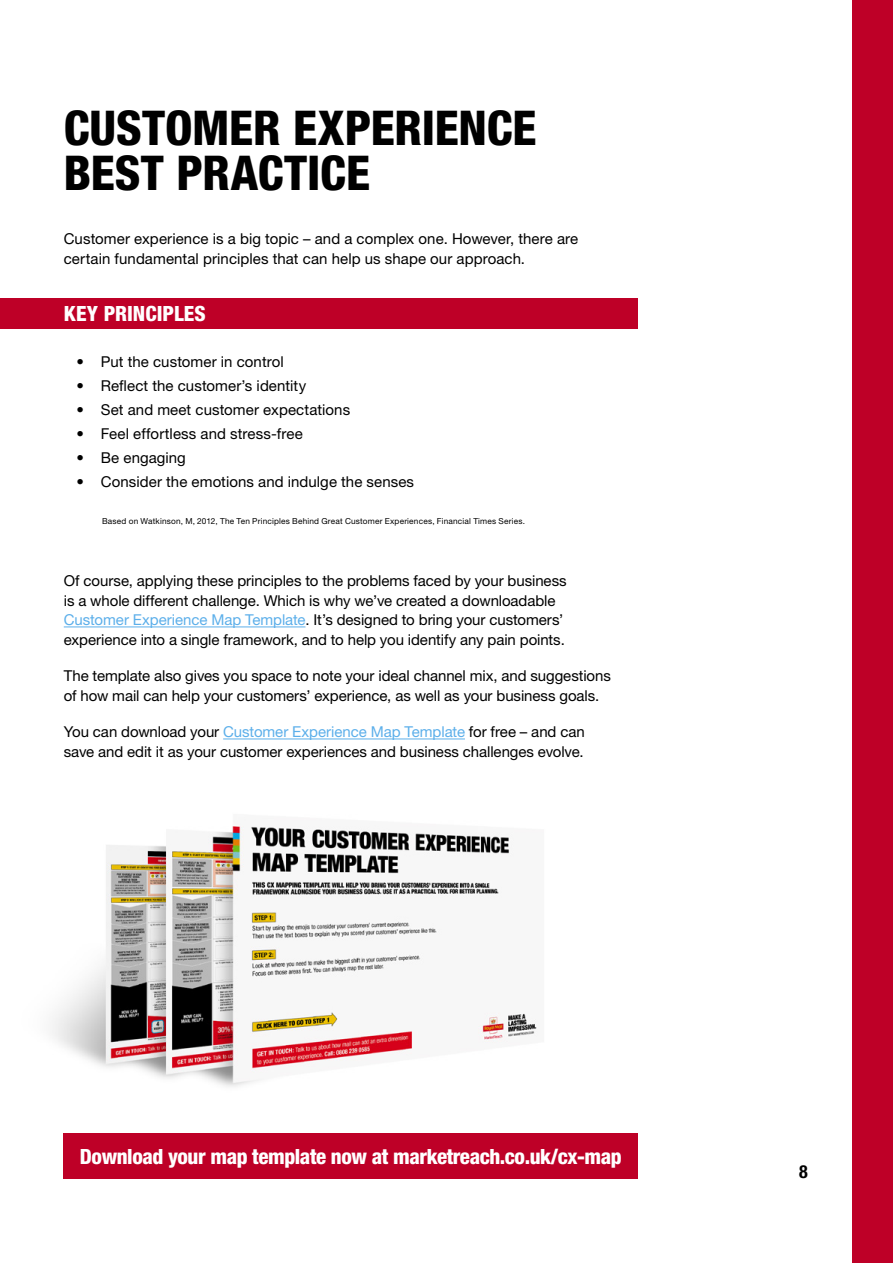
<style>
.page{position:relative;width:893px;height:1263px;background:#fff}
.page>*{position:absolute;margin:0;border:0;box-sizing:border-box;transform-origin:0 0}
.t1{font:800 condensed 48px/45px "Helvetica Neue";letter-spacing:-.005em;color:#000}
.t2{font:800 condensed 21px "Helvetica Neue";letter-spacing:-.02em;color:#fff}
.t3{font:800 condensed 21px "Helvetica Neue";color:#fff}
.t4{font:700 condensed 18px "Helvetica Neue";color:#000}
.t5{font:15px/19.5px "Helvetica Neue";color:#000}
.t6{font:8.25px "Helvetica Neue";letter-spacing:.025em;color:#000}
.s1{color:#5cafea}
</style>
<div class="page">
<div style="left:853px;top:0;width:40px;height:1263px;background:#be0027"></div>
<hr style="left:64px;top:626px;width:241px;height:1px;background:#5cafea">
<hr style="left:223px;top:738px;width:242px;height:1px;background:#5cafea">
<div style="left:0;top:298px;width:638px;height:30px;background:#be0027"></div>
<img style="left:52px;top:826px;width:485px;height:261px">
<div style="left:64px;top:1133px;width:574px;height:45px;background:#be0027"></div>
<h1 class="t1" style="left:64px;top:105px;width:474px">CUSTOMER EXPERIENCE<br>BEST PRACTICE</h1>
<p class="t5" style="left:64px;top:229px;width:516px">Customer experience is a big topic – and a complex one. However, there are certain fundamental principles that can help us shape our approach.</p>
<h2 class="t3" style="left:64px;top:300px;width:144px">KEY PRINCIPLES</h2>
<p class="t5" style="left:77px;top:351px;width:209px">• Put the customer in control</p>
<p class="t5" style="left:77px;top:375px;width:231px">• Reflect the customer’s identity</p>
<p class="t5" style="left:77px;top:400px;width:275px">• Set and meet customer expectations</p>
<p class="t5" style="left:77px;top:424px;width:228px">• Feel effortless and stress-free</p>
<p class="t5" style="left:77px;top:448px;width:111px">• Be engaging</p>
<p class="t5" style="left:77px;top:472px;width:339px">• Consider the emotions and indulge the senses</p>
<p class="t6" style="left:102px;top:516px;width:424px">Based on Watkinson, M, 2012, The Ten Principles Behind Great Customer Experiences, Financial Times Series.</p>
<p class="t5" style="left:64px;top:571px;width:504px">Of course, applying these principles to the problems faced by your business is a whole different challenge. Which is why we’ve created a downloadable <span class="s1">Customer Experience Map Template</span>. It’s designed to bring your customers’ experience into a single framework, and to help you identify any pain points.</p>
<p class="t5" style="left:64px;top:666px;width:549px">The template also gives you space to note your ideal channel mix, and suggestions of how mail can help your customers’ experience, as well as your business goals.</p>
<p class="t5" style="left:64px;top:722px;width:522px">You can download your <span class="s1">Customer Experience Map Template</span> for free – and can save and edit it as your customer experiences and business challenges evolve.</p>
<h2 class="t2" style="left:80px;top:1143px;width:543px">Download your map template now at marketreach.co.uk/cx-map</h2>
<p class="t4" style="left:799px;top:1160px;width:10px">8</p>
</div>
